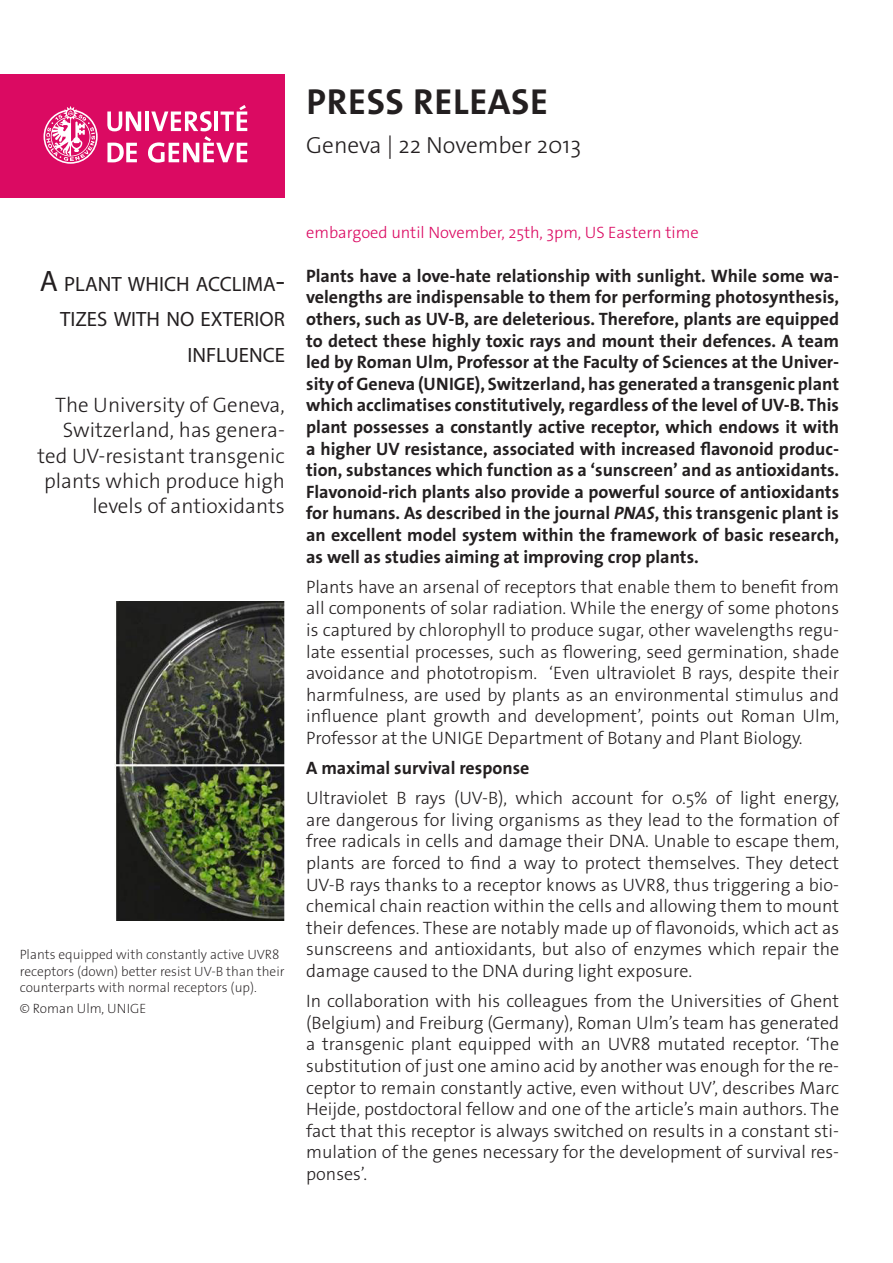
<style>
.page{position:relative;width:893px;height:1263px;background:#fff}
.page>*{position:absolute;margin:0;border:0;box-sizing:border-box;transform-origin:0 0}
._4__texte_courant{font:700 36.3px "The Sans Os F";letter-spacing:.02em;color:#231f20}
._4__texte_courant-2{font:300 23.4px "The Sans Os F";color:#231f20}
._1__grand_titre{font:300 21px/25.2px "The Sans Os F";color:#231f20;text-align:right}
._1__grand_titre-2{font:20.7px/35.5px "Myriad Pro";color:#231f20;text-align:right}
._4__texte_courant-3{font:300 18px/21.6px "The Sans Os F";color:#231f20;text-align:justify}
._4__texte_courant-4{font:700 18px/21.6px "The Sans Os F";color:#231f20;text-align:justify}
.embargo{font:300 16.5px "The Sans Os F";color:#db0a62}
.t1{font:200 13.5px/16.2px "The Sans Os F";color:#231f20}
.s1{font-size:29.7px}
.s2{font-style:italic}
</style>
<div class="page">
<div style="left:0;top:74px;width:285px;height:124px;background:#db0a62"></div>
<svg style="left:44px;top:106px;width:54px;height:58px"></svg>
<svg style="left:107px;top:111px;width:34px;height:20px"></svg>
<hr style="left:145px;top:111px;width:4px;height:20px;background:#fff">
<svg style="left:107px;top:143px;width:30px;height:19px"></svg>
<svg style="left:148px;top:105px;width:99px;height:58px"></svg>
<img style="left:114px;top:602px;width:171px;height:319px">
<p class="_4__texte_courant" style="left:306px;top:78px;width:243px">PRESS RELEASE</p>
<p class="_4__texte_courant-2" style="left:306px;top:130px;width:276px">Geneva | 22 November 2013</p>
<p class="_1__grand_titre-2" style="left:40px;top:266px;width:247px"><span class="s1">A</span> PLANT WHICH ACCLIMA<span class="s1">-<br></span>TIZES WITH NO EXTERIOR<br>INFLUENCE</p>
<p class="_1__grand_titre" style="left:37px;top:393px;width:249px">The University of Geneva,<br>Switzerland, has genera&shy;ted UV-resistant transgenic plants which produce high levels of antioxidants</p>
<p class="t1" style="left:20px;top:947px;width:266px">Plants equipped with constantly active UVR8 receptors (down) better resist UV-B than their counterparts with normal receptors (up).</p>
<p class="t1" style="left:20px;top:1001px;width:128px">© Roman Ulm, UNIGE</p>
<p class="embargo" style="left:306px;top:222px;width:394px">embargoed until November, 25th, 3pm, US Eastern time</p>
<p class="_4__texte_courant-4" style="left:306px;top:265px;width:534px">Plants have a love-hate relationship with sunlight. While some wa&shy;velengths are indispensable to them for performing photosynthesis, others, such as UV-B, are deleterious. Therefore, plants are equipped to detect these highly toxic rays and mount their defences. A team led by Roman Ulm, Professor at the Faculty of Sciences at the Univer&shy;sity of Geneva (UNIGE), Switzerland, has generated a transgenic plant which acclimatises constitutively, regardless of the level of UV-B. This plant possesses a constantly active receptor, which endows it with a higher UV resistance, associated with increased flavonoid produc&shy;tion, substances which function as a ‘sunscreen’ and as antioxidants.<br>Flavonoid-rich plants also provide a powerful source of antioxidants for humans. As described in the journal <span class="s2">PNAS</span>, this transgenic plant is an excellent model system within the framework of basic research, as well as studies aiming at improving crop plants.</p>
<p class="_4__texte_courant-3" style="left:306px;top:576px;width:534px">Plants have an arsenal of receptors that enable them to benefit from all components of solar radiation. While the energy of some photons is captured by chlorophyll to produce sugar, other wavelengths regu&shy;late essential processes, such as flowering, seed germination, shade avoidance and phototropism. ‘Even ultraviolet B rays, despite their harmfulness, are used by plants as an environmental stimulus and influence plant growth and development’, points out Roman Ulm, Professor at the UNIGE Department of Botany and Plant Biology.</p>
<p class="_4__texte_courant-4" style="left:306px;top:757px;width:225px">A maximal survival response</p>
<p class="_4__texte_courant-3" style="left:306px;top:787px;width:534px">Ultraviolet B rays (UV-B), which account for 0.5% of light energy, are dangerous for living organisms as they lead to the formation of free radicals in cells and damage their DNA. Unable to escape them, plants are forced to find a way to protect themselves. They detect UV-B rays thanks to a receptor knows as UVR8, thus triggering a bio&shy;chemical chain reaction within the cells and allowing them to mount their defences. These are notably made up of flavonoids, which act as sunscreens and antioxidants, but also of enzymes which repair the damage caused to the DNA during light exposure.</p>
<p class="_4__texte_courant-3" style="left:306px;top:990px;width:534px">In collaboration with his colleagues from the Universities of Ghent (Belgium) and Freiburg (Germany), Roman Ulm’s team has generated a transgenic plant equipped with an UVR8 mutated receptor. ‘The substitution of just one amino acid by another was enough for the re&shy;ceptor to remain constantly active, even without UV’, describes Marc Heijde, postdoctoral fellow and one of the article’s main authors. The fact that this receptor is always switched on results in a constant sti&shy;mulation of the genes necessary for the development of survival res&shy;ponses’.</p>
</div>
